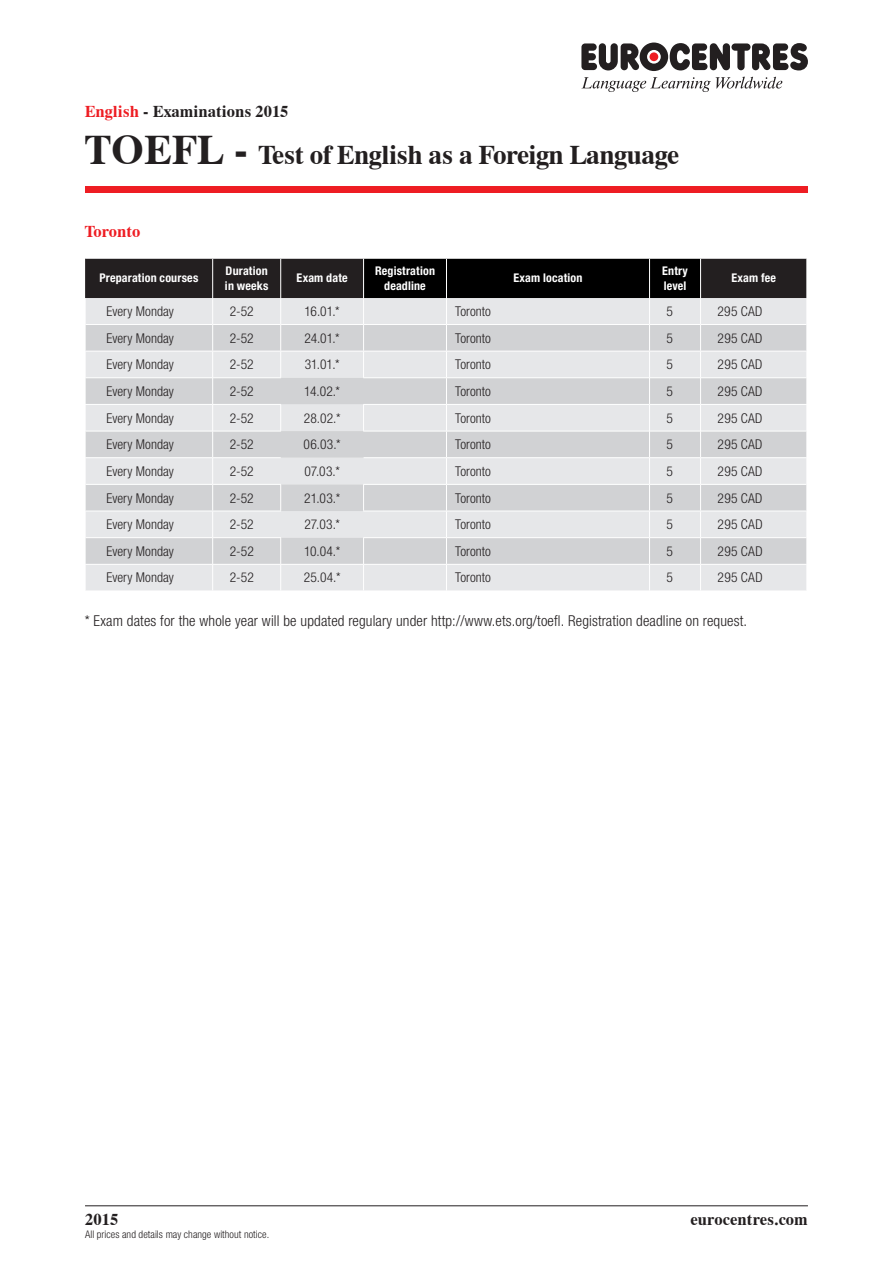
<style>
.page{position:relative;width:893px;height:1263px;background:#fff}
.page>*{position:absolute;margin:0;border:0;box-sizing:border-box;transform-origin:0 0}
.t1{font:700 27px "Dutch 801 BTWGL4";letter-spacing:-.02em;color:#231f20}
.t2{font:700 16.5px "Dutch 801 BTWGL4";color:#231f20}
.t3{font:700 16.5px "Dutch 801 BTWGL4";color:#ee1d23}
.t4{font:300 condensed 15px "Helvetica Neue LTW1 G";letter-spacing:.01em;color:#231f20}
.t5{font:300 condensed 13.5px "Helvetica Neue LTW1 G";letter-spacing:.005em;color:#231f20}
.t6{font:700 condensed 12px/14.4px "Helvetica Neue LTW1 G";letter-spacing:.015em;color:#fff}
.t7{font:300 condensed 10.5px "Helvetica Neue LTW1 G";letter-spacing:.005em;color:#231f20}
.s1{color:#ee1d23}
.s2{font-size:42px}
</style>
<div class="page">
<svg style="left:581px;top:77px;width:201px;height:15px"></svg>
<svg style="left:581px;top:43px;width:227px;height:28px"></svg>
<hr style="left:85px;top:1205px;width:723px;height:1px;background:#231f20">
<div style="left:85px;top:186px;width:723px;height:7px;background:#ee1d23"></div>
<svg style="left:85px;top:259px;width:722px;height:332px;background:#c6c6c8"></svg>
<hr style="left:806px;top:259px;width:1px;height:39px;background:#fff">
<p class="t2" style="left:85px;top:100px;width:205px"><span class="s1">English</span> - Examinations 2015</p>
<h1 class="t1" style="left:85px;top:135px;width:596px"><span class="s2">TOEFL -</span> Test of English as a Foreign Language</h1>
<p class="t3" style="left:85px;top:219px;width:57px">Toronto</p>
<p class="t6" style="left:99px;top:271px;width:100px">Preparation courses</p>
<p class="t6" style="left:225px;top:264px;width:45px">Duration in weeks</p>
<p class="t6" style="left:297px;top:271px;width:53px">Exam date</p>
<p class="t6" style="left:375px;top:264px;width:61px;text-align:center">Registration deadline</p>
<p class="t6" style="left:513px;top:271px;width:71px">Exam location</p>
<p class="t6" style="left:662px;top:264px;width:27px">Entry level</p>
<p class="t6" style="left:731px;top:271px;width:46px">Exam fee</p>
<p class="t5" style="left:106px;top:303px;width:69px">Every Monday</p>
<p class="t5" style="left:230px;top:303px;width:26px">2-52</p>
<p class="t5" style="left:305px;top:303px;width:37px">16.01.*</p>
<p class="t5" style="left:455px;top:303px;width:37px">Toronto</p>
<p class="t5" style="left:666px;top:303px;width:8px">5</p>
<p class="t5" style="left:718px;top:303px;width:46px">295 CAD</p>
<p class="t5" style="left:106px;top:330px;width:69px">Every Monday</p>
<p class="t5" style="left:230px;top:330px;width:26px">2-52</p>
<p class="t5" style="left:305px;top:330px;width:37px">24.01.*</p>
<p class="t5" style="left:455px;top:330px;width:37px">Toronto</p>
<p class="t5" style="left:667px;top:330px;width:8px">5</p>
<p class="t5" style="left:718px;top:330px;width:46px">295 CAD</p>
<p class="t5" style="left:106px;top:357px;width:69px">Every Monday</p>
<p class="t5" style="left:230px;top:357px;width:26px">2-52</p>
<p class="t5" style="left:305px;top:357px;width:36px">31.01.*</p>
<p class="t5" style="left:455px;top:357px;width:37px">Toronto</p>
<p class="t5" style="left:667px;top:357px;width:8px">5</p>
<p class="t5" style="left:718px;top:357px;width:46px">295 CAD</p>
<p class="t5" style="left:106px;top:383px;width:69px">Every Monday</p>
<p class="t5" style="left:230px;top:383px;width:26px">2-52</p>
<p class="t5" style="left:304px;top:383px;width:37px">14.02.*</p>
<p class="t5" style="left:455px;top:383px;width:37px">Toronto</p>
<p class="t5" style="left:667px;top:383px;width:8px">5</p>
<p class="t5" style="left:718px;top:383px;width:46px">295 CAD</p>
<p class="t5" style="left:106px;top:410px;width:69px">Every Monday</p>
<p class="t5" style="left:230px;top:410px;width:26px">2-52</p>
<p class="t5" style="left:304px;top:410px;width:38px">28.02.*</p>
<p class="t5" style="left:455px;top:410px;width:37px">Toronto</p>
<p class="t5" style="left:667px;top:410px;width:8px">5</p>
<p class="t5" style="left:718px;top:410px;width:46px">295 CAD</p>
<p class="t5" style="left:106px;top:437px;width:69px">Every Monday</p>
<p class="t5" style="left:230px;top:437px;width:26px">2-52</p>
<p class="t5" style="left:304px;top:437px;width:39px">06.03.*</p>
<p class="t5" style="left:455px;top:437px;width:37px">Toronto</p>
<p class="t5" style="left:667px;top:437px;width:8px">5</p>
<p class="t5" style="left:718px;top:437px;width:46px">295 CAD</p>
<p class="t5" style="left:106px;top:463px;width:69px">Every Monday</p>
<p class="t5" style="left:230px;top:463px;width:26px">2-52</p>
<p class="t5" style="left:304px;top:463px;width:37px">07.03.*</p>
<p class="t5" style="left:455px;top:463px;width:37px">Toronto</p>
<p class="t5" style="left:667px;top:463px;width:8px">5</p>
<p class="t5" style="left:718px;top:463px;width:46px">295 CAD</p>
<p class="t5" style="left:106px;top:490px;width:69px">Every Monday</p>
<p class="t5" style="left:230px;top:490px;width:26px">2-52</p>
<p class="t5" style="left:304px;top:490px;width:38px">21.03.*</p>
<p class="t5" style="left:455px;top:490px;width:37px">Toronto</p>
<p class="t5" style="left:667px;top:490px;width:8px">5</p>
<p class="t5" style="left:718px;top:490px;width:46px">295 CAD</p>
<p class="t5" style="left:106px;top:516px;width:69px">Every Monday</p>
<p class="t5" style="left:230px;top:516px;width:26px">2-52</p>
<p class="t5" style="left:304px;top:516px;width:37px">27.03.*</p>
<p class="t5" style="left:455px;top:516px;width:37px">Toronto</p>
<p class="t5" style="left:667px;top:516px;width:8px">5</p>
<p class="t5" style="left:718px;top:516px;width:46px">295 CAD</p>
<p class="t5" style="left:106px;top:543px;width:69px">Every Monday</p>
<p class="t5" style="left:230px;top:543px;width:26px">2-52</p>
<p class="t5" style="left:304px;top:543px;width:38px">10.04.*</p>
<p class="t5" style="left:455px;top:543px;width:37px">Toronto</p>
<p class="t5" style="left:667px;top:543px;width:8px">5</p>
<p class="t5" style="left:718px;top:543px;width:46px">295 CAD</p>
<p class="t5" style="left:106px;top:570px;width:69px">Every Monday</p>
<p class="t5" style="left:230px;top:570px;width:26px">2-52</p>
<p class="t5" style="left:304px;top:570px;width:38px">25.04.*</p>
<p class="t5" style="left:455px;top:570px;width:37px">Toronto</p>
<p class="t5" style="left:667px;top:570px;width:8px">5</p>
<p class="t5" style="left:718px;top:570px;width:46px">295 CAD</p>
<p class="t4" style="left:85px;top:612px;width:664px">* Exam dates for the whole year will be updated regulary under http://www.ets.org/toefl. Registration deadline on request.</p>
<p class="t2" style="left:85px;top:1207px;width:35px">2015</p>
<p class="t2" style="left:690px;top:1208px;width:119px">eurocentres.com</p>
<p class="t7" style="left:85px;top:1228px;width:186px">All prices and details may change without notice.</p>
</div>
